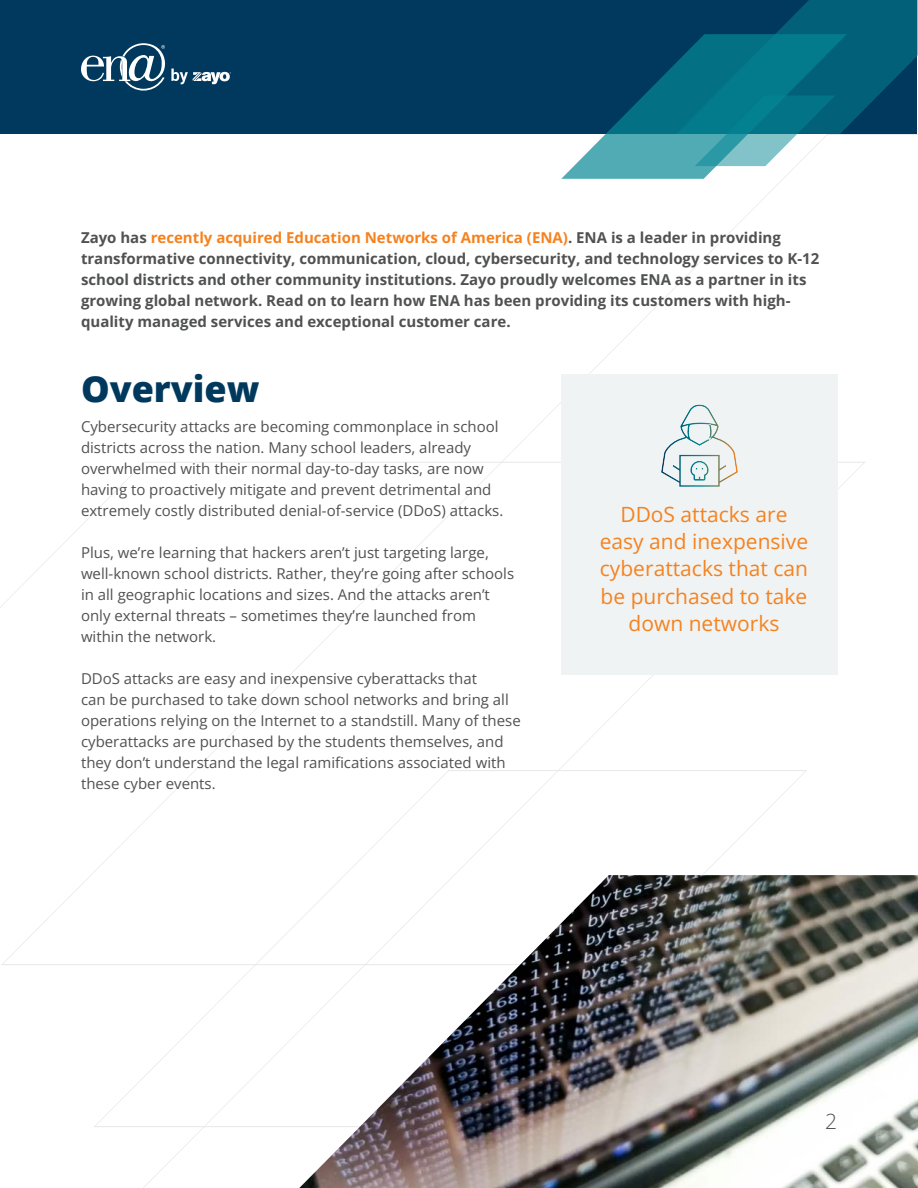
<style>
.page{position:relative;width:918px;height:1188px;background:#fff}
.page>*{position:absolute;margin:0;border:0;box-sizing:border-box;transform-origin:0 0}
.t1{font:800 36px "Open Sans";color:#00395d}
.t2{font:21px/27px "Open Sans";color:#f5821f;text-align:center}
.t3{font:21px "Open Sans";color:#505050}
.t4{font:15px/21px "Open Sans";color:#505151}
.t5{font:700 15px/21px "Open Sans";color:#505151}
.s1{color:#f5821f}
</style>
<div class="page">
<div style="left:1px;top:0;width:916px;height:134px;background:#00395d"></div>
<svg style="left:561px;top:0;width:357px;height:179px"></svg>
<img style="left:299px;top:875px;width:619px;height:313px">
<svg style="left:81px;top:43px;width:150px;height:48px"></svg>
<div style="left:561px;top:374px;width:277px;height:300px;background:#f0f3f4"></div>
<img style="left:661px;top:404px;width:77px;height:83px">
<p class="t5" style="left:81px;top:228px;width:740px">Zayo has <span class="s1">recently acquired Education Networks of America (ENA)</span>. ENA is a leader in providing transformative connectivity, communication, cloud, cybersecurity, and technology services to K-12 school districts and other community institutions. Zayo proudly welcomes ENA as a partner in its growing global network. Read on to learn how ENA has been providing its customers with high&shy;quality managed services and exceptional customer care.</p>
<h1 class="t1" style="left:81px;top:374px;width:180px">Overview</h1>
<p class="t4" style="left:81px;top:417px;width:424px">Cybersecurity attacks are becoming commonplace in school districts across the nation. Many school leaders, already overwhelmed with their normal day-to-day tasks, are now having to proactively mitigate and prevent detrimental and extremely costly distributed denial-of-service (DDoS) attacks.</p>
<p class="t4" style="left:81px;top:543px;width:435px">Plus, we’re learning that hackers aren’t just targeting large, well-known school districts. Rather, they’re going after schools in all geographic locations and sizes. And the attacks aren’t only external threats – sometimes they’re launched from within the network.</p>
<p class="t4" style="left:81px;top:669px;width:441px">DDoS attacks are easy and inexpensive cyberattacks that<br>can be purchased to take down school networks and bring all operations relying on the Internet to a standstill. Many of these cyberattacks are purchased by the students themselves, and they don’t understand the legal rami昀椀cations associated with these cyber events.</p>
<h2 class="t2" style="left:600px;top:503px;width:210px">DDoS attacks are easy and inexpensive cyberattacks that can be purchased to take down networks</h2>
<h2 class="t3" style="left:825px;top:1114px;width:13px">2</h2>
</div>
